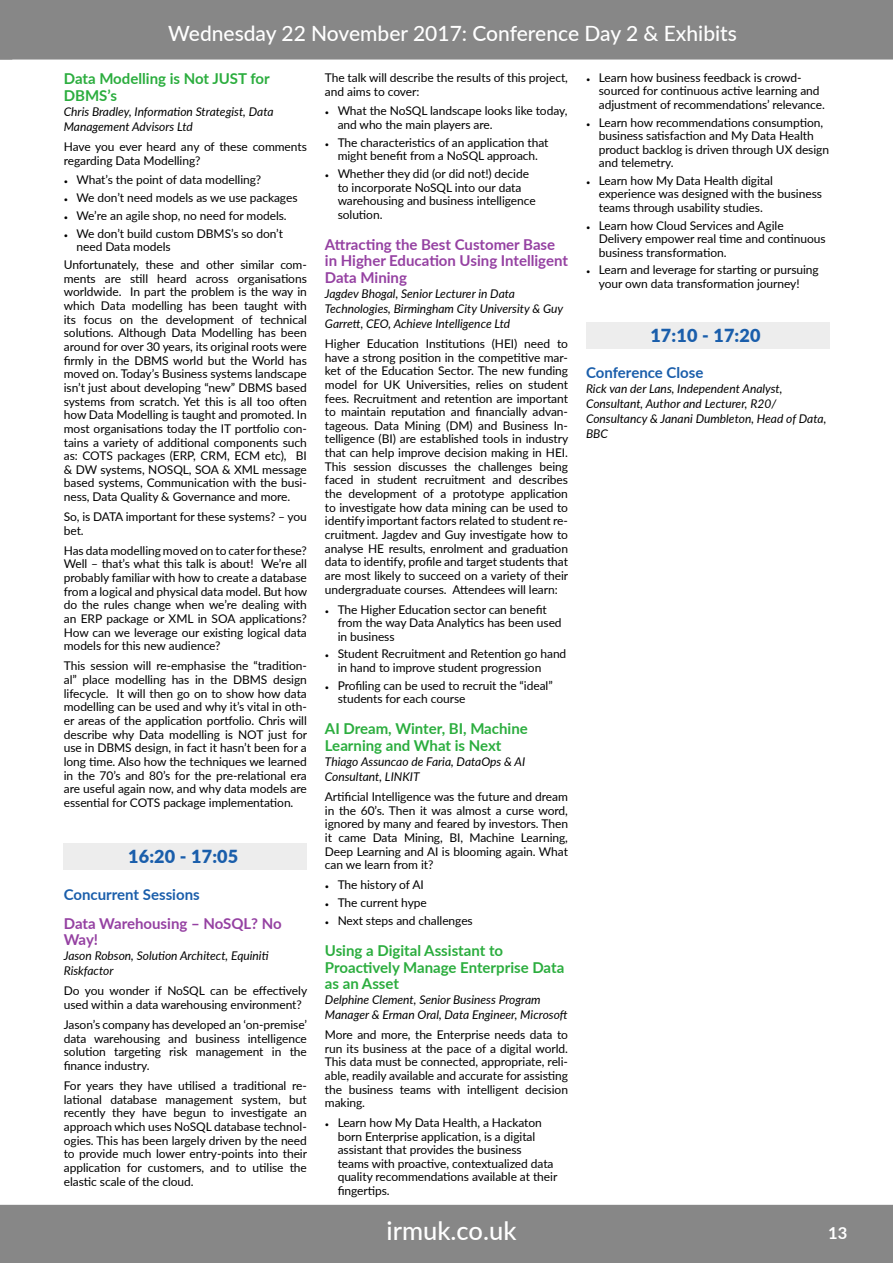
<style>
.page{position:relative;width:893px;height:1263px;background:#fff}
.page>*{position:absolute;margin:0;border:0;box-sizing:border-box;transform-origin:0 0}
.t1{font:500 25.5px "Lato";color:#fff}
.t2{font:500 21px "Lato";color:#fff}
.t3{font:900 18px "Lato";letter-spacing:.01em;color:#1a5eab}
.t4{font:700 16.5px "Lato";color:#fff}
.t5{font:700 15px/16.5px "Lato";color:#2bad3e}
.t6{font:700 15px/16.5px "Lato";color:#9541a2}
.t7{font:700 15px "Lato";color:#1a5eab}
.t8{font:12px/13.6px "Lato";letter-spacing:-.005em;color:#000}
.t9{font:italic 12px/15px "Lato";color:#000}
.s1{font-size:7.5px}
</style>
<div class="page">
<div style="left:0;top:1205px;width:893px;height:58px;background:#878787"></div>
<div style="left:0;top:0;width:893px;height:60px;background:#878787"></div>
<div style="left:64px;top:843px;width:243px;height:26px;background:#ededed"></div>
<div style="left:586px;top:322px;width:243px;height:26px;background:#ededed"></div>
<h2 class="t2" style="left:168px;top:18px;width:570px">Wednesday 22 November 2017: Conference Day 2 &amp; Exhibits</h2>
<p class="t5" style="left:64px;top:70px;width:207px">Data Modelling is Not JUST for<br>DBMS’s</p>
<p class="t9" style="left:64px;top:104px;width:211px">Chris Bradley, Information Strategist, Data<br>Management Advisors Ltd</p>
<p class="t8" style="left:64px;top:139px;width:245px">Have you ever heard any of these comments regarding Data Modelling?</p>
<p class="t8" style="left:64px;top:173px;width:199px"><span class="s1">•</span> What’s the point of data modelling?</p>
<p class="t8" style="left:64px;top:190px;width:235px"><span class="s1">•</span> We don’t need models as we use packages</p>
<p class="t8" style="left:64px;top:208px;width:224px"><span class="s1">•</span> We’re an agile shop, no need for models.</p>
<p class="t8" style="left:77px;top:226px;width:208px;text-indent:-13px"><span class="s1">•</span> We don’t build custom DBMS’s so don’t need Data models</p>
<p class="t8" style="left:64px;top:257px;width:245px;text-align:justify">Unfortunately, these and other similar com&shy;ments are still heard across organisations worldwide. In part the problem is the way in which Data modelling has been taught with its focus on the development of technical solutions. Although Data Modelling has been around for over 30 years, its original roots were firmly in the DBMS world but the World has moved on. Today’s Business systems landscape isn’t just about developing “new” DBMS based systems from scratch. Yet this is all too often how Data Modelling is taught and promoted. In most organisations today the IT portfolio con&shy;tains a variety of additional components such as: COTS packages (ERP, CRM, ECM etc), BI &amp; DW systems, NOSQL, SOA &amp; XML message based systems, Communication with the busi&shy;ness, Data Quality &amp; Governance and more.</p>
<p class="t8" style="left:64px;top:509px;width:245px">So, is DATA important for these systems? – you bet.</p>
<p class="t8" style="left:64px;top:543px;width:245px;text-align:justify">Has data modelling moved on to cater for these?<br>Well – that’s what this talk is about! We’re all probably familiar with how to create a database from a logical and physical data model. But how do the rules change when we’re dealing with an ERP package or XML in SOA applications?<br>How can we leverage our existing logical data models for this new audience?</p>
<p class="t8" style="left:64px;top:659px;width:245px;text-align:justify">This session will re-emphasise the “tradition&shy;al” place modelling has in the DBMS design lifecycle. It will then go on to show how data modelling can be used and why it’s vital in oth&shy;er areas of the application portfolio. Chris will describe why Data modelling is NOT just for use in DBMS design, in fact it hasn’t been for a long time. Also how the techniques we learned in the 70’s and 80’s for the pre-relational era are useful again now, and why data models are essential for COTS package implementation.</p>
<p class="t8" style="left:325px;top:70px;width:245px">The talk will describe the results of this project, and aims to cover:</p>
<p class="t8" style="left:338px;top:104px;width:231px;text-indent:-13px"><span class="s1">•</span> What the NoSQL landscape looks like today, and who the main players are.</p>
<p class="t8" style="left:325px;top:135px;width:225px;text-align:center"><span class="s1">•</span> The characteristics of an application that might benefit from a NoSQL approach.</p>
<p class="t8" style="left:338px;top:166px;width:200px;text-indent:-13px"><span class="s1">•</span> Whether they did (or did not!) decide to incorporate NoSQL into our data warehousing and business intelligence solution.</p>
<p class="t6" style="left:325px;top:235px;width:245px">Attracting the Best Customer Base in Higher Education Using Intelligent<br>Data Mining</p>
<p class="t9" style="left:325px;top:286px;width:240px">Jagdev Bhogal, Senior Lecturer in Data<br>Technologies, Birmingham City University &amp; Guy<br>Garrett, CEO, Achieve Intelligence Ltd</p>
<p class="t8" style="left:325px;top:336px;width:245px;text-align:justify">Higher Education Institutions (HEI) need to have a strong position in the competitive mar&shy;ket of the Education Sector. The new funding model for UK Universities, relies on student fees. Recruitment and retention are important to maintain reputation and financially advan&shy;tageous. Data Mining (DM) and Business In&shy;telligence (BI) are established tools in industry that can help improve decision making in HEI.<br>This session discusses the challenges being faced in student recruitment and describes the development of a prototype application to investigate how data mining can be used to identify important factors related to student re&shy;cruitment. Jagdev and Guy investigate how to analyse HE results, enrolment and graduation data to identify, profile and target students that are most likely to succeed on a variety of their undergraduate courses. Attendees will learn:</p>
<p class="t8" style="left:338px;top:602px;width:225px;text-indent:-13px"><span class="s1">•</span> The Higher Education sector can benefit from the way Data Analytics has been used in business</p>
<p class="t8" style="left:338px;top:647px;width:230px;text-indent:-13px"><span class="s1">•</span> Student Recruitment and Retention go hand in hand to improve student progression</p>
<p class="t8" style="left:338px;top:678px;width:217px;text-indent:-13px"><span class="s1">•</span> Profiling can be used to recruit the “ideal” students for each course</p>
<p class="t5" style="left:325px;top:720px;width:204px">AI Dream, Winter, BI, Machine<br>Learning and What is Next</p>
<p class="t9" style="left:325px;top:753px;width:202px">Thiago Assuncao de Faria, DataOps &amp; AI<br>Consultant, LINKIT</p>
<p class="t8" style="left:325px;top:789px;width:245px;text-align:justify">Artificial Intelligence was the future and dream in the 60’s. Then it was almost a curse word, ignored by many and feared by investors. Then it came Data Mining, BI, Machine Learning, Deep Learning and AI is blooming again. What can we learn from it?</p>
<p class="t8" style="left:325px;top:877px;width:100px"><span class="s1">•</span> The history of AI</p>
<p class="t8" style="left:325px;top:895px;width:103px"><span class="s1">•</span> The current hype</p>
<p class="t8" style="left:325px;top:913px;width:149px"><span class="s1">•</span> Next steps and challenges</p>
<p class="t5" style="left:325px;top:942px;width:241px">Using a Digital Assistant to<br>Proactively Manage Enterprise Data as an Asset</p>
<p class="t9" style="left:325px;top:992px;width:244px">Delphine Clement, Senior Business Program<br>Manager &amp; Erman Oral, Data Engineer, Microsoft</p>
<p class="t8" style="left:325px;top:1027px;width:245px;text-align:justify">More and more, the Enterprise needs data to run its business at the pace of a digital world.<br>This data must be connected, appropriate, reli&shy;able, readily available and accurate for assisting the business teams with intelligent decision making.</p>
<p class="t8" style="left:338px;top:1115px;width:221px;text-indent:-13px"><span class="s1">•</span> Learn how My Data Health, a Hackaton born Enterprise application, is a digital assistant that provides the business<br>teams with proactive, contextualized data quality recommendations available at their fingertips.</p>
<p class="t8" style="left:599px;top:70px;width:228px;text-indent:-13px"><span class="s1">•</span> Learn how business feedback is crowd&shy;sourced for continuous active learning and adjustment of recommendations’ relevance.</p>
<p class="t8" style="left:599px;top:115px;width:232px;text-indent:-13px"><span class="s1">•</span> Learn how recommendations consumption, business satisfaction and My Data Health product backlog is driven through UX design and telemetry.</p>
<p class="t8" style="left:599px;top:173px;width:225px;text-indent:-13px"><span class="s1">•</span> Learn how My Data Health digital experience was designed with the business teams through usability studies.</p>
<p class="t8" style="left:599px;top:218px;width:228px;text-indent:-13px"><span class="s1">•</span> Learn how Cloud Services and Agile<br>Delivery empower real time and continuous business transformation.</p>
<p class="t8" style="left:586px;top:263px;width:234px;text-align:center"><span class="s1">•</span> Learn and leverage for starting or pursuing your own data transformation journey!</p>
<h3 class="t3" style="left:650px;top:322px;width:112px">17:10 - 17:20</h3>
<p class="t7" style="left:586px;top:362px;width:119px">Conference Close</p>
<p class="t9" style="left:586px;top:381px;width:242px">Rick van der Lans, Independent Analyst,<br>Consultant, Author and Lecturer, R20/<br>Consultancy &amp; Janani Dumbleton, Head of Data,<br>BBC</p>
<h3 class="t3" style="left:128px;top:843px;width:112px">16:20 - 17:05</h3>
<p class="t7" style="left:64px;top:883px;width:137px">Concurrent Sessions</p>
<p class="t6" style="left:64px;top:914px;width:219px">Data Warehousing – NoSQL? No<br>Way!</p>
<p class="t9" style="left:64px;top:948px;width:206px">Jason Robson, Solution Architect, Equiniti<br>Riskfactor</p>
<p class="t8" style="left:64px;top:984px;width:245px">Do you wonder if NoSQL can be effectively used within a data warehousing environment?</p>
<p class="t8" style="left:64px;top:1017px;width:245px;text-align:justify">Jason’s company has developed an ‘on-premise’ data warehousing and business intelligence solution targeting risk management in the finance industry.</p>
<p class="t8" style="left:64px;top:1078px;width:245px;text-align:justify">For years they have utilised a traditional re&shy;lational database management system, but recently they have begun to investigate an approach which uses NoSQL database technol&shy;ogies. This has been largely driven by the need to provide much lower entry-points into their application for customers, and to utilise the elastic scale of the cloud.</p>
<h1 class="t1" style="left:387px;top:1212px;width:131px">irmuk.co.uk</h1>
<h3 class="t4" style="left:828px;top:1221px;width:21px">13</h3>
</div>
